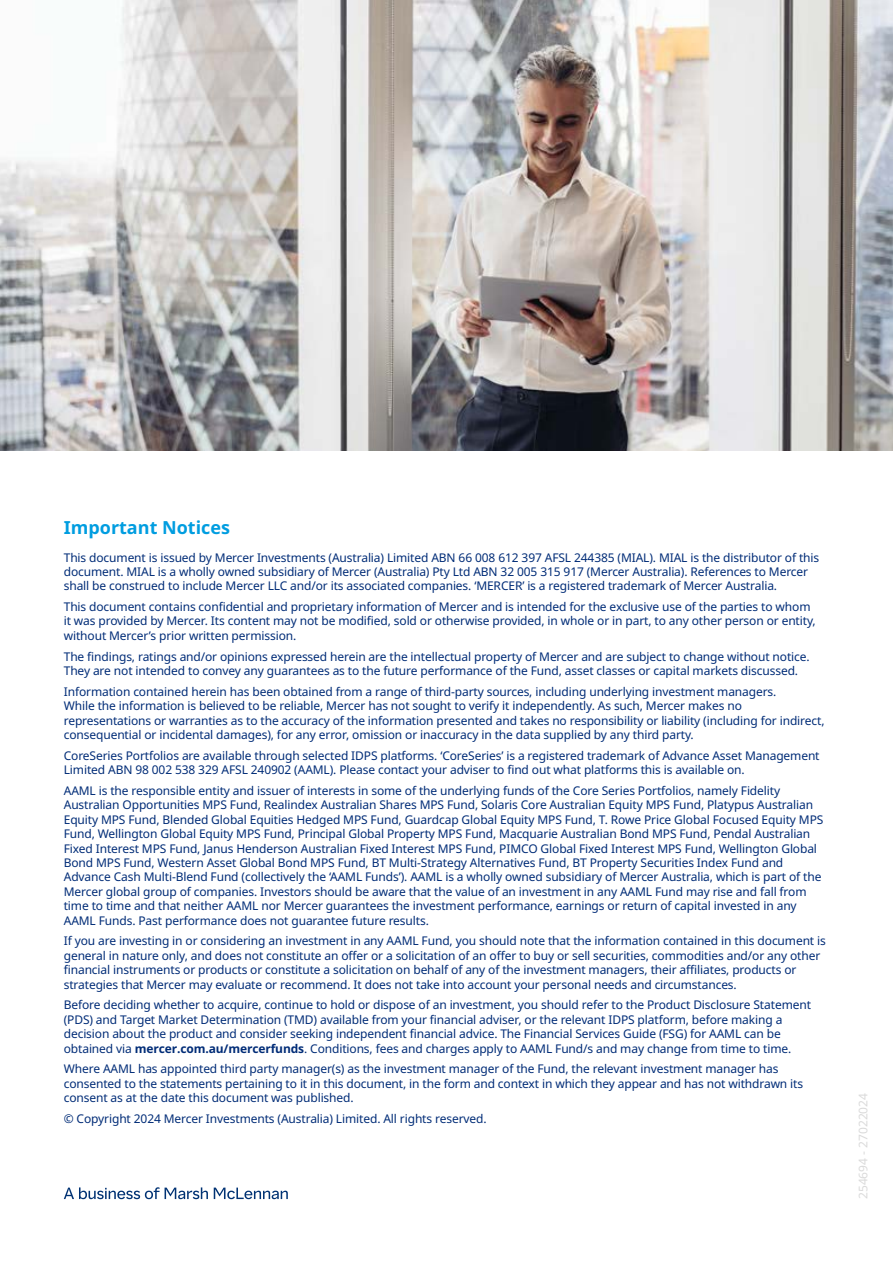
<style>
.page{position:relative;width:893px;height:1263px;background:#fff}
.page>*{position:absolute;margin:0;border:0;box-sizing:border-box;transform-origin:0 0}
.t1{font:700 18px "Noto Sans";color:#009de0}
.t2{font:12px/14.4px "Noto Sans";letter-spacing:-.01em;color:#002c77}
.t3{font:12px "Noto Sans";color:#dadada}
.s1{font-weight:700}
</style>
<div class="page">
<svg style="left:64px;top:1187px;width:224px;height:12px"></svg>
<img style="left:0;top:0;width:893px;height:451px">
<h1 class="t1" style="left:64px;top:515px;width:168px">Important Notices</h1>
<p class="t2" style="left:64px;top:550px;width:757px">This document is issued by Mercer Investments (Australia) Limited ABN 66 008 612 397 AFSL 244385 (MIAL). MIAL is the distributor of this document. MIAL is a wholly owned subsidiary of Mercer (Australia) Pty Ltd ABN 32 005 315 917 (Mercer Australia). References to Mercer shall be construed to include Mercer LLC and/or its associated companies. ‘MERCER’ is a registered trademark of Mercer Australia.</p>
<p class="t2" style="left:64px;top:600px;width:753px">This document contains confidential and proprietary information of Mercer and is intended for the exclusive use of the parties to whom it was provided by Mercer. Its content may not be modified, sold or otherwise provided, in whole or in part, to any other person or entity, without Mercer’s prior written permission.</p>
<p class="t2" style="left:64px;top:649px;width:747px">The findings, ratings and/or opinions expressed herein are the intellectual property of Mercer and are subject to change without notice.<br>They are not intended to convey any guarantees as to the future performance of the Fund, asset classes or capital markets discussed.</p>
<p class="t2" style="left:64px;top:685px;width:762px">Information contained herein has been obtained from a range of third-party sources, including underlying investment managers.<br>While the information is believed to be reliable, Mercer has not sought to verify it independently. As such, Mercer makes no representations or warranties as to the accuracy of the information presented and takes no responsibility or liability (including for indirect, consequential or incidental damages), for any error, omission or inaccuracy in the data supplied by any third party.</p>
<p class="t2" style="left:64px;top:748px;width:757px">CoreSeries Portfolios are available through selected IDPS platforms. ‘CoreSeries’ is a registered trademark of Advance Asset Management<br>Limited ABN 98 002 538 329 AFSL 240902 (AAML). Please contact your adviser to find out what platforms this is available on.</p>
<p class="t2" style="left:64px;top:784px;width:761px">AAML is the responsible entity and issuer of interests in some of the underlying funds of the Core Series Portfolios, namely Fidelity Australian Opportunities MPS Fund, Realindex Australian Shares MPS Fund, Solaris Core Australian Equity MPS Fund, Platypus Australian Equity MPS Fund, Blended Global Equities Hedged MPS Fund, Guardcap Global Equity MPS Fund, T. Rowe Price Global Focused Equity MPS Fund, Wellington Global Equity MPS Fund, Principal Global Property MPS Fund, Macquarie Australian Bond MPS Fund, Pendal Australian Fixed Interest MPS Fund, Janus Henderson Australian Fixed Interest MPS Fund, PIMCO Global Fixed Interest MPS Fund, Wellington Global Bond MPS Fund, Western Asset Global Bond MPS Fund, BT Multi-Strategy Alternatives Fund, BT Property Securities Index Fund and Advance Cash Multi-Blend Fund (collectively the ‘AAML Funds’). AAML is a wholly owned subsidiary of Mercer Australia, which is part of the Mercer global group of companies. Investors should be aware that the value of an investment in any AAML Fund may rise and fall from time to time and that neither AAML nor Mercer guarantees the investment performance, earnings or return of capital invested in any AAML Funds. Past performance does not guarantee future results.</p>
<p class="t2" style="left:64px;top:934px;width:764px">If you are investing in or considering an investment in any AAML Fund, you should note that the information contained in this document is general in nature only, and does not constitute an offer or a solicitation of an offer to buy or sell securities, commodities and/or any other financial instruments or products or constitute a solicitation on behalf of any of the investment managers, their affiliates, products or strategies that Mercer may evaluate or recommend. It does not take into account your personal needs and circumstances.</p>
<p class="t2" style="left:64px;top:998px;width:749px">Before deciding whether to acquire, continue to hold or dispose of an investment, you should refer to the Product Disclosure Statement (PDS) and Target Market Determination (TMD) available from your financial adviser, or the relevant IDPS platform, before making a decision about the product and consider seeking independent financial advice. The Financial Services Guide (FSG) for AAML can be obtained via <span class="s1">mercer.com.au/mercerfunds</span>. Conditions, fees and charges apply to AAML Fund/s and may change from time to time.</p>
<p class="t2" style="left:64px;top:1062px;width:741px">Where AAML has appointed third party manager(s) as the investment manager of the Fund, the relevant investment manager has consented to the statements pertaining to it in this document, in the form and context in which they appear and has not withdrawn its consent as at the date this document was published.</p>
<p class="t2" style="left:64px;top:1112px;width:424px">© Copyright 2024 Mercer Investments (Australia) Limited. All rights reserved.</p>
<p class="t3" style="left:855px;top:1199px;width:108px;rotate:-90deg">254694 - 27022024</p>
</div>
